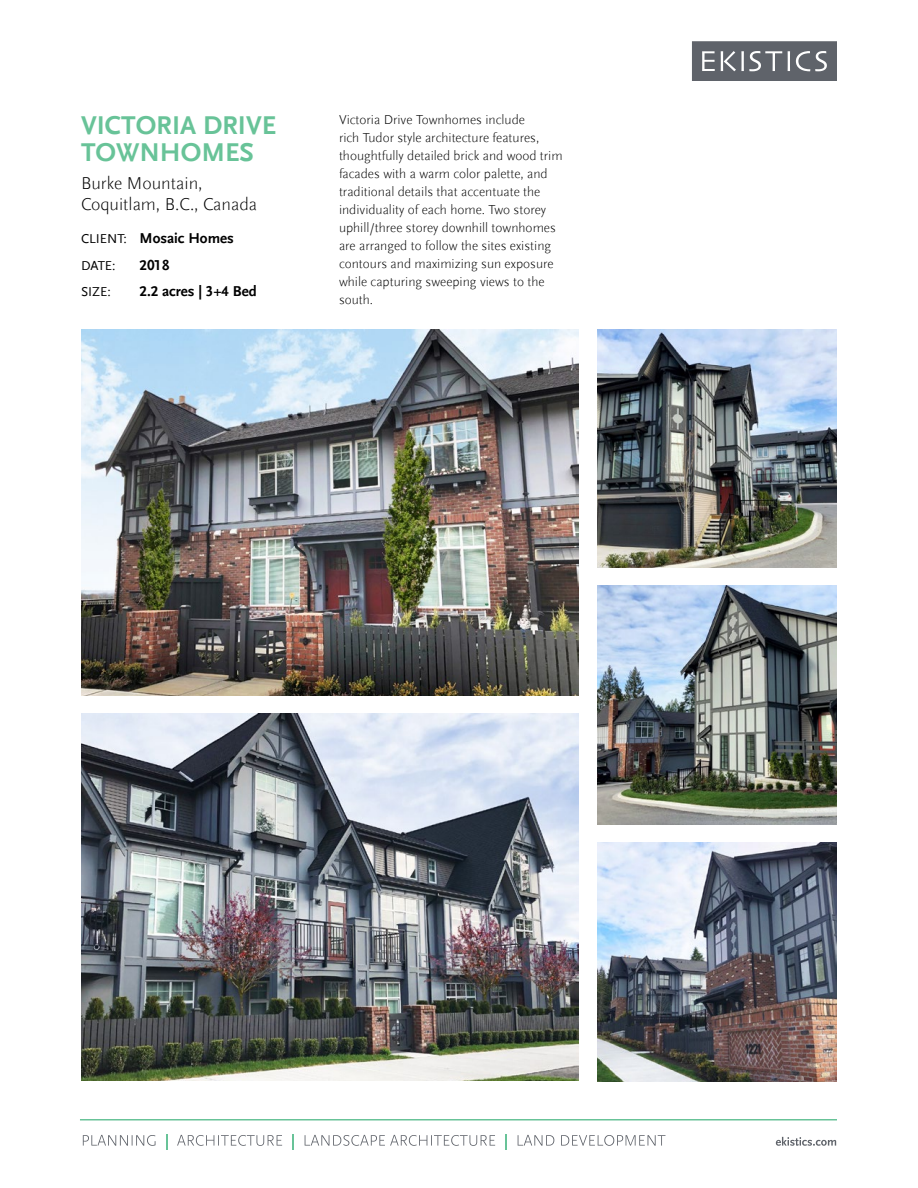
<style>
.page{position:relative;width:918px;height:1188px;background:#fff}
.page>*{position:absolute;margin:0;border:0;box-sizing:border-box;transform-origin:0 0}
.t1{font:700 27px/27px "Scala Sans LF";color:#68c398}
.t2{font:300 18px/21.6px "Scala Sans";color:#000}
.t3{font:700 15px "Scala Sans LF";color:#000}
.t4{font:300 13.5px/18px "Scala Sans";color:#000}
.t5{font:13.5px "Scala Sans LF";color:#000}
.s1{font-weight:400;font-size:13.5px}
</style>
<div class="page">
<hr style="left:80px;top:1119px;width:757px;height:1px;background:#68c398">
<svg style="left:776px;top:1137px;width:60px;height:9px"></svg>
<svg style="left:518px;top:1135px;width:148px;height:11px"></svg>
<svg style="left:505px;top:1134px;width:2px;height:15px"></svg>
<svg style="left:305px;top:1135px;width:190px;height:11px"></svg>
<svg style="left:292px;top:1134px;width:2px;height:15px"></svg>
<svg style="left:177px;top:1135px;width:105px;height:11px"></svg>
<svg style="left:166px;top:1134px;width:2px;height:15px"></svg>
<svg style="left:83px;top:1135px;width:73px;height:11px"></svg>
<svg style="left:692px;top:41px;width:145px;height:40px;background:#71747b"></svg>
<img style="left:81px;top:329px;width:498px;height:367px">
<img style="left:81px;top:714px;width:498px;height:367px">
<img style="left:597px;top:842px;width:239px;height:239px">
<img style="left:597px;top:586px;width:239px;height:238px">
<img style="left:598px;top:329px;width:239px;height:239px">
<h1 class="t1" style="left:81px;top:112px;width:197px">VICTORIA DRIVE<br>TOWNHOMES</h1>
<h2 class="t2" style="left:81px;top:173px;width:178px">Burke Mountain,<br>Coquitlam, B.C., Canada</h2>
<p class="t3" style="left:81px;top:230px;width:154px"><span class="s1">CLIENT:</span> Mosaic Homes</p>
<p class="t5" style="left:81px;top:258px;width:36px">DATE:</p>
<p class="t3" style="left:140px;top:256px;width:31px">2018</p>
<p class="t5" style="left:81px;top:284px;width:31px">SIZE:</p>
<p class="t3" style="left:140px;top:283px;width:119px">2.2 acres | 3+4 Bed</p>
<p class="t4" style="left:339px;top:110px;width:225px">Victoria Drive Townhomes include<br>rich Tudor style architecture features, thoughtfully detailed brick and wood trim facades with a warm color palette, and traditional details that accentuate the individuality of each home. Two storey uphill/three storey downhill townhomes are arranged to follow the sites existing contours and maximizing sun exposure while capturing sweeping views to the south.</p>
</div>
